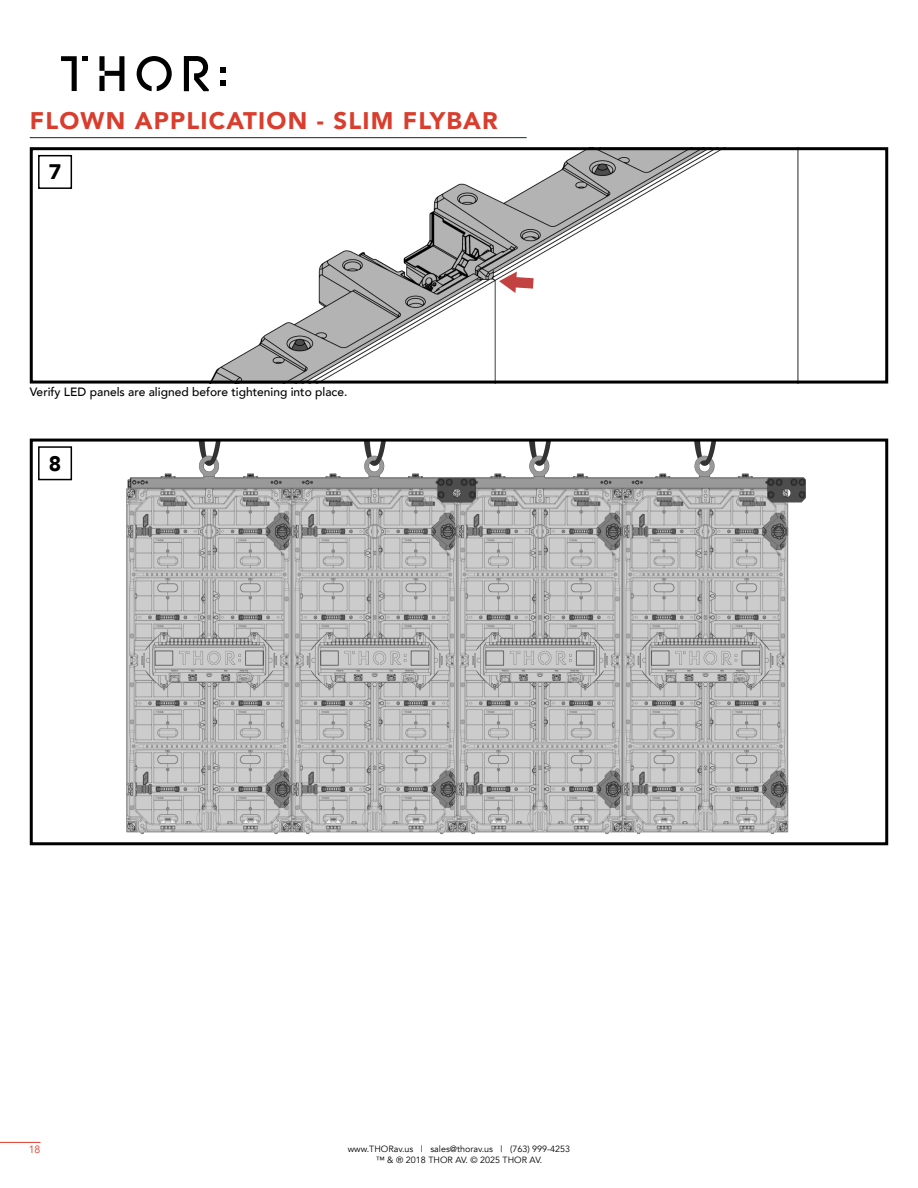
<style>
.page{position:relative;width:918px;height:1188px;background:#fff}
.page>*{position:absolute;margin:0;border:0;box-sizing:border-box;transform-origin:0 0}
.Chapter_Section_-_Align_Left_HIDDEN{font:900 24px "Avenir";letter-spacing:.05em;color:#d93d2d}
.Section_Header_-_TOC{font:900 21px "Avenir";color:#000}
.Body_Text{font:500 12px "Avenir";color:#000}
.t1{font:10.5px "Avenir";color:#d93d2d}
.t2{font:9px/10.8px "Avenir";color:#000;text-align:center}
</style>
<div class="page">
<img style="left:126px;top:443px;width:680px;height:391px">
<div style="left:30px;top:439px;width:858px;height:406px;border:3px solid #000"></div>
<img style="left:38px;top:151px;width:761px;height:229px">
<div style="left:30px;top:147px;width:858px;height:237px;border:3px solid #000"></div>
<svg style="left:99px;top:56px;width:25px;height:35px"></svg>
<svg style="left:61px;top:56px;width:26px;height:35px"></svg>
<svg style="left:184px;top:56px;width:25px;height:35px"></svg>
<svg style="left:137px;top:56px;width:35px;height:35px"></svg>
<svg style="left:220px;top:67px;width:5px;height:5px"></svg>
<svg style="left:220px;top:80px;width:5px;height:5px"></svg>
<hr style="left:0;top:1142px;width:40px;height:1px;background:#d93d2d">
<hr style="left:30px;top:137px;width:497px;height:1px;background:#1a252f">
<div style="left:38px;top:155px;width:34px;height:34px;background:#fff;border:2px solid #000"></div>
<div style="left:38px;top:446px;width:34px;height:34px;background:#fff;border:2px solid #000"></div>
<svg style="left:499px;top:272px;width:35px;height:21px"></svg>
<p class="Chapter_Section_-_Align_Left_HIDDEN" style="left:30px;top:100px;width:469px">FLOWN APPLICATION - SLIM FLYBAR</p>
<p class="Section_Header_-_TOC" style="left:49px;top:154px;width:14px">7</p>
<p class="Body_Text" style="left:30px;top:381px;width:319px">Verify LED panels are aligned before tightening into place.</p>
<p class="Section_Header_-_TOC" style="left:49px;top:446px;width:14px">8</p>
<p class="t1" style="left:29px;top:1143px;width:13px">18</p>
<p class="t2" style="left:348px;top:1144px;width:224px">www.THORav.us | sales@thorav.us | (763) 999-4253 ™ &amp; ® 2018 THOR AV. © 2025 THOR AV.</p>
</div>
